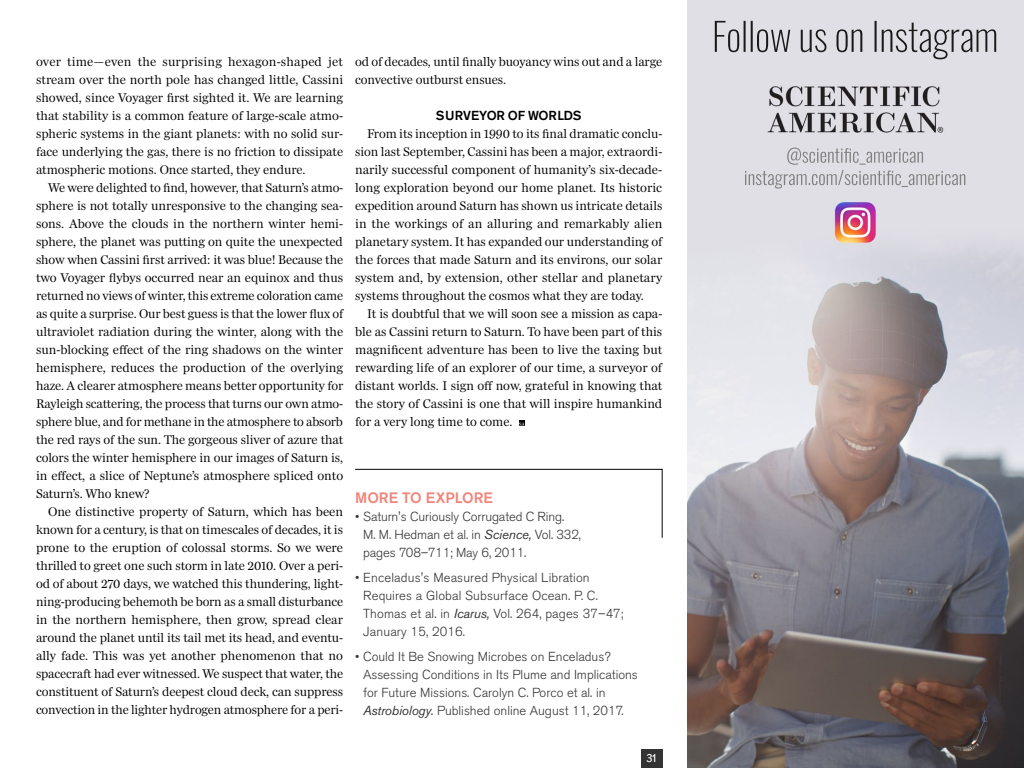
<style>
.page{position:relative;width:1024px;height:768px;background:#fff}
.page>*{position:absolute;margin:0;border:0;box-sizing:border-box;transform-origin:0 0}
.t1{font:500 15px "Akzidenz Grotesk BE";color:#f0857b}
.t2{font:13px/18px "Miller Daily One";letter-spacing:-.005em;color:#000;text-align:justify}
.t3{font:300 13px/18px "Akzidenz Grotesk BE";color:#333}
.t4{font:500 13px "Akzidenz Grotesk BE";letter-spacing:-.005em;color:#000}
.t5{font:11px "Apres";color:#fff}
.s1{font-weight:400;font-style:italic}
</style>
<div class="page">
<svg style="left:519px;top:420px;width:6px;height:6px"></svg>
<img style="left:687px;top:0;width:337px;height:768px">
<div style="left:641px;top:749px;width:21px;height:19px;background:#333"></div>
<svg style="left:355px;top:469px;width:307px;height:69px"></svg>
<p class="t2" style="left:36px;top:53px;width:309px">over time—even the surprising hexagon-shaped jet stream over the north pole has changed little, Cassini showed, since Voyager first sighted it. We are learning that stability is a common feature of large-scale atmo&shy;spheric systems in the giant planets: with no solid sur&shy;face underlying the gas, there is no friction to dissipate atmospheric motions. Once started, they endure.</p>
<p class="t2" style="left:36px;top:179px;width:310px;text-indent:12px">We were delighted to find, however, that Saturn’s atmo&shy;sphere is not totally unresponsive to the changing sea&shy;sons. Above the clouds in the northern winter hemi&shy;sphere, the planet was putting on quite the unexpected show when Cassini first arrived: it was blue! Because the two Voyager flybys occurred near an equinox and thus returned no views of winter, this extreme coloration came as quite a surprise. Our best guess is that the lower flux of ultraviolet radiation during the winter, along with the sun-blocking effect of the ring shadows on the winter hemisphere, reduces the production of the overlying haze. A clearer atmosphere means better opportunity for Rayleigh scattering, the process that turns our own atmo&shy;sphere blue, and for methane in the atmosphere to absorb the red rays of the sun. The gorgeous sliver of azure that colors the winter hemisphere in our images of Saturn is, in effect, a slice of Neptune’s atmosphere spliced onto Saturn’s. Who knew?</p>
<p class="t2" style="left:36px;top:503px;width:309px;text-indent:12px">One distinctive property of Saturn, which has been known for a century, is that on timescales of decades, it is prone to the eruption of colossal storms. So we were thrilled to greet one such storm in late 2010. Over a peri&shy;od of about 270 days, we watched this thundering, light&shy;ning-producing behemoth be born as a small disturbance in the northern hemisphere, then grow, spread clear around the planet until its tail met its head, and eventu&shy;ally fade. This was yet another phenomenon that no spacecraft had ever witnessed. We suspect that water, the constituent of Saturn’s deepest cloud deck, can suppress convection in the lighter hydrogen atmosphere for a peri-</p>
<p class="t2" style="left:355px;top:53px;width:309px">od of decades, until finally buoyancy wins out and a large convective outburst ensues.</p>
<p class="t4" style="left:436px;top:107px;width:147px">SURVEYOR OF WORLDS</p>
<p class="t2" style="left:355px;top:125px;width:309px;text-indent:12px">From its inception in 1990 to its final dramatic conclu&shy;sion last September, Cassini has been a major, extraordi&shy;narily successful component of humanity’s six-decade&shy;long exploration beyond our home planet. Its historic expedition around Saturn has shown us intricate details in the workings of an alluring and remarkably alien planetary system. It has expanded our understanding of the forces that made Saturn and its environs, our solar system and, by extension, other stellar and planetary systems throughout the cosmos what they are today.</p>
<p class="t2" style="left:355px;top:305px;width:309px;text-indent:12px">It is doubtful that we will soon see a mission as capa&shy;ble as Cassini return to Saturn. To have been part of this magnificent adventure has been to live the taxing but rewarding life of an explorer of our time, a surveyor of distant worlds. I sign off now, grateful in knowing that the story of Cassini is one that will inspire humankind for a very long time to come.</p>
<p class="t1" style="left:355px;top:489px;width:139px">MORE TO EXPLORE</p>
<p class="t3" style="left:363px;top:508px;width:219px;text-indent:-8px">• Saturn's Curiously Corrugated C Ring.<br>M. M. Hedman et al. in <span class="s1">Science,</span> Vol. 332, pages 708–711; May 6, 2011.</p>
<p class="t3" style="left:363px;top:569px;width:262px;text-indent:-8px">• Enceladus's Measured Physical Libration Requires a Global Subsurface Ocean. P. C.<br>Thomas et al. in <span class="s1">Icarus,</span> Vol. 264, pages 37–47; January 15, 2016.</p>
<p class="t3" style="left:363px;top:648px;width:276px;text-indent:-8px">• Could It Be Snowing Microbes on Enceladus?<br>Assessing Conditions in Its Plume and Implications for Future Missions. Carolyn C. Porco et al. in <span class="s1">Astrobiology.</span> Published online August 11, 2017.</p>
<p class="t5" style="left:647px;top:752px;width:11px">31</p>
</div>
